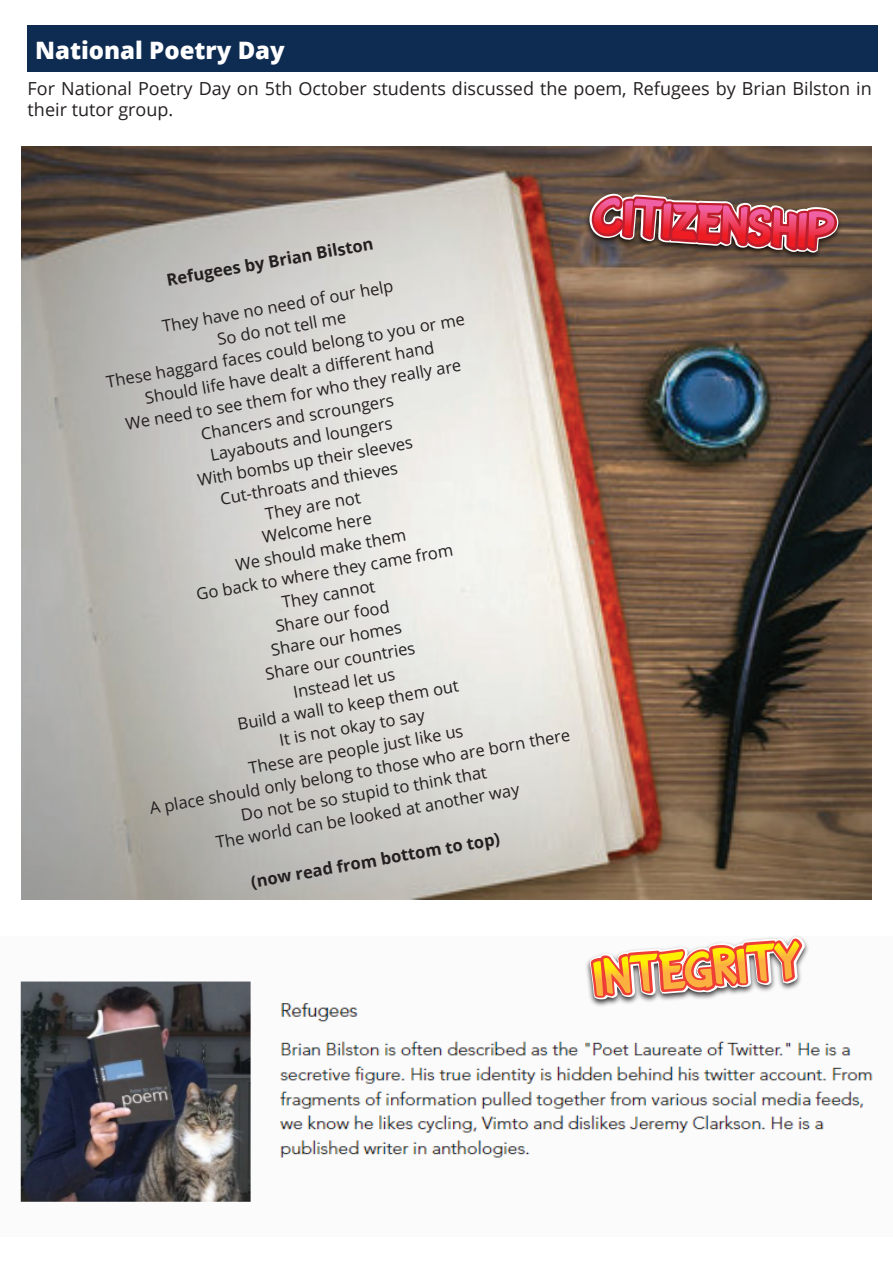
<style>
.page{position:relative;width:893px;height:1263px;background:#fff}
.page>*{position:absolute;margin:0;border:0;box-sizing:border-box;transform-origin:0 0}
.t1{font:800 24px "Open Sans";color:#fff}
.t2{font:18px/21.6px "Open Sans";color:#231f20}
.t3{font:16.5px/22.5px "Open Sans";color:#231f20;text-align:center}
.t4{font:700 16.5px "Open Sans";color:#231f20}
</style>
<div class="page">
<div style="left:28px;top:26px;width:850px;height:46px;background:#0e2b51"></div>
<img style="left:20px;top:981px;width:853px;height:221px">
<img style="left:21px;top:146px;width:851px;height:754px">
<img style="left:583px;top:981px;width:239px;height:38px">
<svg style="left:585px;top:936px;width:226px;height:83px"></svg>
<img style="left:576px;top:180px;width:275px;height:92px">
<svg style="left:583px;top:179px;width:261px;height:93px;background:#955151"></svg>
<h1 class="t1" style="left:35px;top:32px;width:251px">National Poetry Day</h1>
<p class="t2" style="left:28px;top:77px;width:846px">For National Poetry Day on 5th October students discussed the poem, Refugees by Brian Bilston in their tutor group.</p>
<p class="t4" style="left:165px;top:268px;width:211px;rotate:-10deg">Refugees by Brian Bilston</p>
<p class="t3" style="left:66px;top:331px;width:428px;rotate:-10deg">They have no need of our help<br>So do not tell me<br>These haggard faces could belong to you or me<br>Should life have dealt a diff erent hand<br>We need to see them for who they really are<br>Chancers and scroungers<br>Layabouts and loungers<br>With bombs up their sleeves<br>Cut-throats and thieves<br>They are not<br>Welcome here<br>We should make them<br>Go back to where they came from<br>They cannot<br>Share our food<br>Share our homes<br>Share our countries<br>Instead let us<br>Build a wall to keep them out<br>It is not okay to say<br>These are people just like us<br>A place should only belong to those who are born there<br>Do not be so stupid to think that<br>The world can be looked at another way</p>
<p class="t4" style="left:249px;top:870px;width:254px;rotate:-10deg">(now read from bottom to top)</p>
</div>
